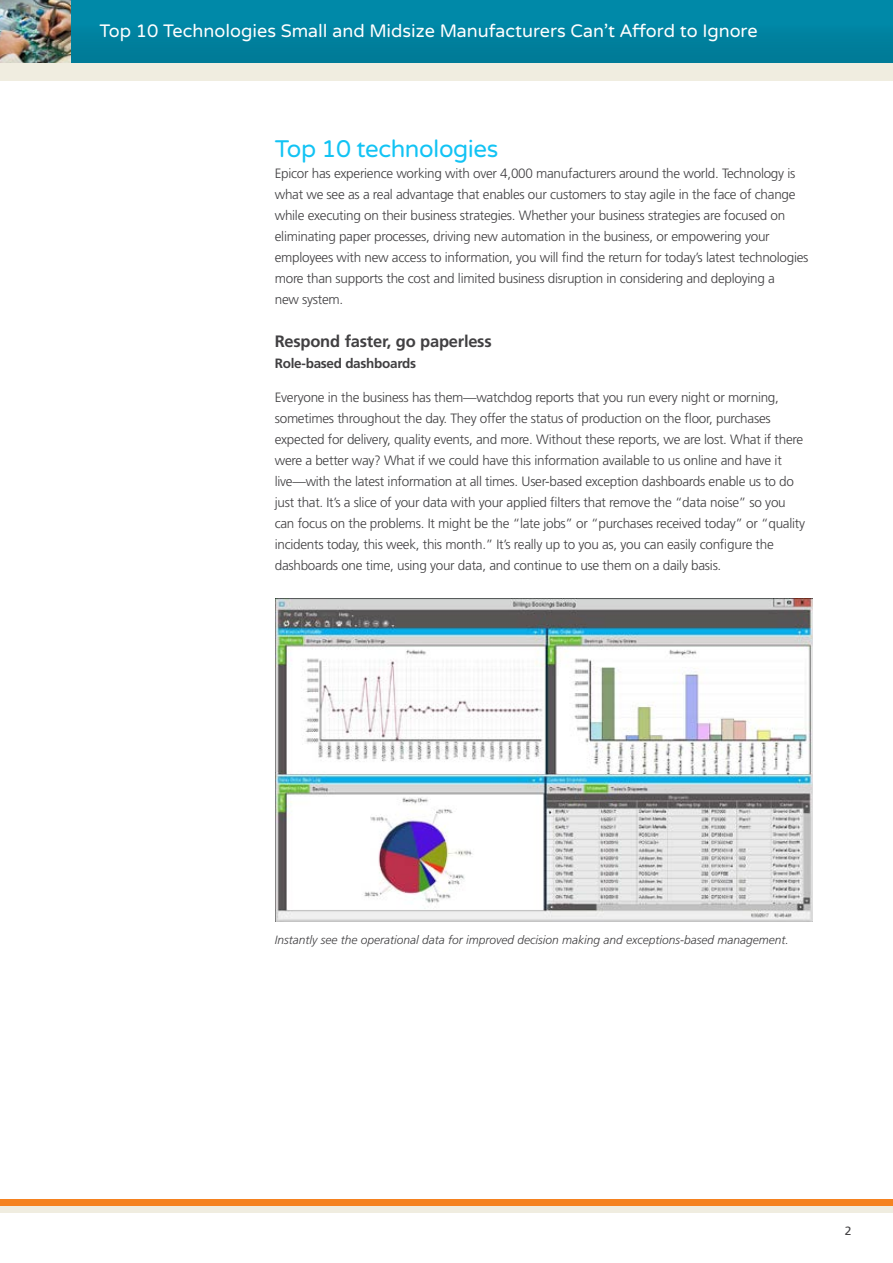
<style>
.page{position:relative;width:893px;height:1263px;background:#fff}
.page>*{position:absolute;margin:0;border:0;box-sizing:border-box;transform-origin:0 0}
.Body_Heading{font:24px "Varela Round";letter-spacing:-.02em;color:#12c3f4}
.t1{font:18px "Varela Round";color:#fff}
.Body_Subhead{font:700 16.5px "Frutiger LT Std";letter-spacing:-.015em;color:#414042}
.Body_Copy{font:300 13.5px/21px "Frutiger LT Std";letter-spacing:-.02em;color:#414042}
.Body_Copy-2{font:700 13.5px "Frutiger LT Std";letter-spacing:-.02em;color:#414042}
.Caption_and_Notes{font:italic 300 12px "Frutiger LT Std";color:#414042}
.t2{font:12px "Frutiger LT Std";color:#414042}
</style>
<div class="page">
<div style="left:0;top:1199px;width:893px;height:7px;background:#f58220"></div>
<div style="left:0;top:1206px;width:893px;height:7px;background:#f0ede0"></div>
<div style="left:0;top:0;width:893px;height:63px;background:#0084a2"></div>
<img style="left:0;top:0;width:71px;height:63px">
<div style="left:0;top:63px;width:893px;height:17px;background:#f0ede0"></div>
<img style="left:276px;top:599px;width:537px;height:323px">
<h2 class="t1" style="left:99px;top:21px;width:660px">Top 10 Technologies Small and Midsize Manufacturers Can’t Afford to Ignore</h2>
<p class="Body_Heading" style="left:275px;top:135px;width:225px">Top 10 technologies</p>
<p class="Body_Copy" style="left:275px;top:163px;width:535px">Epicor has experience working with over 4,000 manufacturers around the world. Technology is what we see as a real advantage that enables our customers to stay agile in the face of change while executing on their business strategies. Whether your business strategies are focused on eliminating paper processes, driving new automation in the business, or empowering your employees with new access to information, you will find the return for today’s latest technologies more than supports the cost and limited business disruption in considering and deploying a<br>new system.</p>
<p class="Body_Subhead" style="left:275px;top:331px;width:218px">Respond faster, go paperless</p>
<p class="Body_Copy-2" style="left:275px;top:355px;width:143px">Role-based dashboards</p>
<p class="Body_Copy" style="left:275px;top:387px;width:532px">Everyone in the business has them—watchdog reports that you run every night or morning, sometimes throughout the day. They offer the status of production on the floor, purchases expected for delivery, quality events, and more. Without these reports, we are lost. What if there were a better way? What if we could have this information available to us online and have it live—with the latest information at all times. User-based exception dashboards enable us to do just that. It’s a slice of your data with your applied filters that remove the “data noise” so you can focus on the problems. It might be the “late jobs” or “purchases received today” or “quality incidents today, this week, this month.” It’s really up to you as, you can easily configure the dashboards one time, using your data, and continue to use them on a daily basis.</p>
<p class="Caption_and_Notes" style="left:275px;top:933px;width:516px">Instantly see the operational data for improved decision making and exceptions-based management.</p>
<p class="t2" style="left:845px;top:1223px;width:8px">2</p>
</div>
